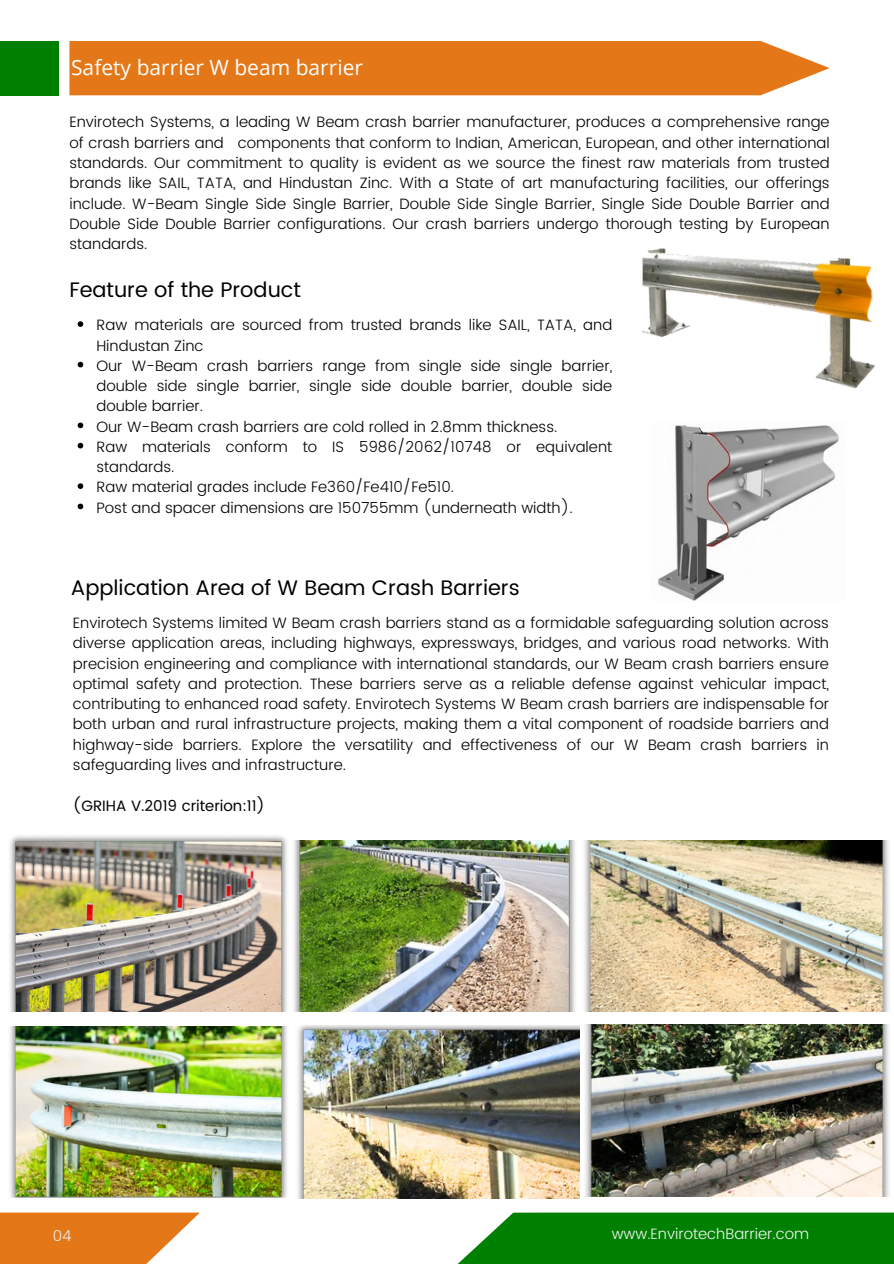
<style>
.page{position:relative;width:894px;height:1264px;background:#fff}
.page>*{position:absolute;margin:0;border:0;box-sizing:border-box;transform-origin:0 0}
.t1{font:21px "Poppins";color:#000}
.t2{font:21px "Open Sans";color:#fff}
.t3{font:300 15px/20.2px "Poppins";color:#000;text-align:justify}
.t4{font:300 15px "Poppins";color:#f4f4f6}
.t5{font:15px "Poppins";color:#000}
.t6{font:300 15px "Poppins";color:#eaf0f4}
</style>
<div class="page">
<div style="left:69px;top:41px;width:760px;height:54px;background:#e47819"></div>
<div style="left:0;top:41px;width:58px;height:54px;background:#008000"></div>
<svg style="left:459px;top:1212px;width:434px;height:51px;background:#128912"></svg>
<div style="left:0;top:1212px;width:200px;height:51px;background:#e47819"></div>
<img style="left:296px;top:840px;width:593px;height:171px">
<img style="left:298px;top:1024px;width:591px;height:173px">
<img style="left:658px;top:425px;width:181px;height:176px">
<img style="left:10px;top:1026px;width:277px;height:171px">
<img style="left:10px;top:836px;width:286px;height:175px">
<img style="left:642px;top:248px;width:233px;height:141px">
<svg style="left:78px;top:321px;width:5px;height:6px"></svg>
<svg style="left:78px;top:362px;width:5px;height:5px"></svg>
<svg style="left:78px;top:422px;width:5px;height:6px"></svg>
<svg style="left:78px;top:443px;width:5px;height:5px"></svg>
<svg style="left:78px;top:483px;width:5px;height:6px"></svg>
<svg style="left:78px;top:503px;width:5px;height:6px"></svg>
<h1 class="t2" style="left:71px;top:52px;width:293px">Safety barrier W beam barrier</h1>
<p class="t3" style="left:69px;top:112px;width:761px">Envirotech Systems, a leading W Beam crash barrier manufacturer, produces a comprehensive range of crash barriers and components that conform to Indian, American, European, and other international standards. Our commitment to quality is evident as we source the finest raw materials from trusted brands like SAIL, TATA, and Hindustan Zinc. With a State of art manufacturing facilities, our offerings include. W-Beam Single Side Single Barrier, Double Side Single Barrier, Single Side Double Barrier and Double Side Double Barrier configurations. Our crash barriers undergo thorough testing by European standards.</p>
<h1 class="t1" style="left:69px;top:277px;width:233px">Feature of the Product</h1>
<p class="t3" style="left:96px;top:315px;width:517px">Raw materials are sourced from trusted brands like SAIL, TATA, and<br>Hindustan Zinc</p>
<p class="t3" style="left:96px;top:355px;width:517px">Our W-Beam crash barriers range from single side single barrier, double side single barrier, single side double barrier, double side double barrier.</p>
<p class="t3" style="left:96px;top:416px;width:462px">Our W-Beam crash barriers are cold rolled in 2.8mm thickness.</p>
<p class="t3" style="left:96px;top:436px;width:517px">Raw materials conform to IS 5986/2062/10748 or equivalent standards.</p>
<p class="t3" style="left:96px;top:477px;width:359px">Raw material grades include Fe360/Fe410/Fe510.</p>
<p class="t3" style="left:96px;top:497px;width:477px">Post and spacer dimensions are 150755mm (underneath width).</p>
<p class="t1" style="left:71px;top:575px;width:450px">Application Area of W Beam Crash Barriers</p>
<p class="t3" style="left:73px;top:613px;width:757px">Envirotech Systems limited W Beam crash barriers stand as a formidable safeguarding solution across diverse application areas, including highways, expressways, bridges, and various road networks. With precision engineering and compliance with international standards, our W Beam crash barriers ensure optimal safety and protection. These barriers serve as a reliable defense against vehicular impact, contributing to enhanced road safety. Envirotech Systems W Beam crash barriers are indispensable for both urban and rural infrastructure projects, making them a vital component of roadside barriers and highway-side barriers. Explore the versatility and effectiveness of our W Beam crash barriers in safeguarding lives and infrastructure.</p>
<p class="t5" style="left:73px;top:796px;width:193px">(GRIHA V.2019 criterion:11)</p>
<p class="t6" style="left:53px;top:1226px;width:20px">04</p>
<p class="t4" style="left:611px;top:1224px;width:199px">www.EnvirotechBarrier.com</p>
</div>
